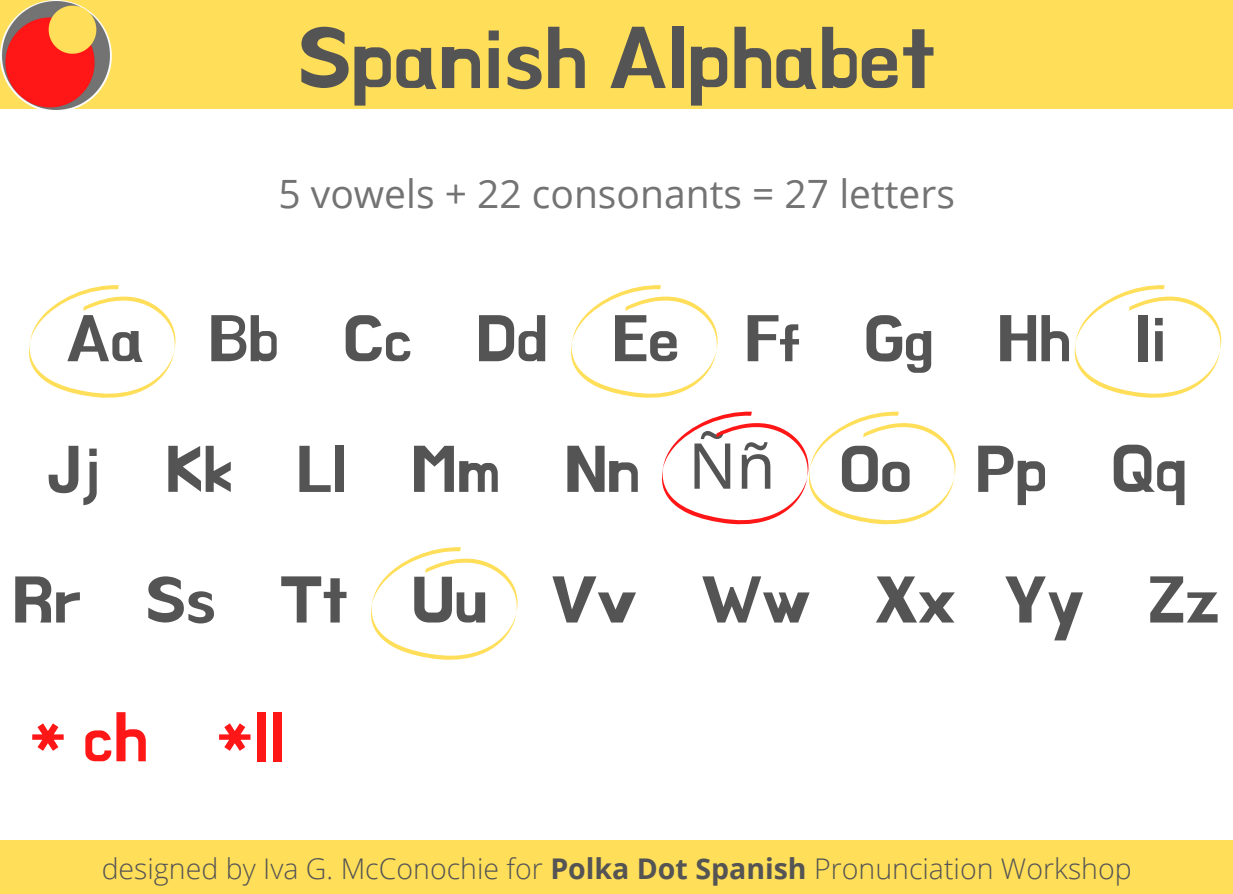
<style>
.page{position:relative;width:1233px;height:894px;background:#fff}
.page>*{position:absolute;margin:0;border:0;box-sizing:border-box;transform-origin:0 0}
.t1{font:84px "BMHANNA";color:#545454}
.t2{font:67.2px "BMHANNA";color:#ff1616}
.t3{font:63.3px "BMHANNA";color:#545454}
.t4{font:39px "Open Sans";color:#737373}
.t5{font:300 28.5px "Open Sans";color:#545454}
.s1{font-family:"Noto Sans"}
.s2{font-weight:700}
</style>
<div class="page">
<div style="left:0;top:840px;width:1233px;height:53px;background:#ffde59"></div>
<div style="left:0;top:0;width:1233px;height:109px;background:#ffde59"></div>
<img style="left:0;top:0;width:112px;height:112px;border-radius:50%">
<svg style="left:29px;top:285px;width:147px;height:113px"></svg>
<svg style="left:371px;top:547px;width:147px;height:113px"></svg>
<svg style="left:1074px;top:285px;width:147px;height:113px"></svg>
<svg style="left:571px;top:285px;width:147px;height:113px"></svg>
<svg style="left:661px;top:411px;width:294px;height:114px"></svg>
<p class="t1" style="left:298px;top:17px;width:638px">Spanish Alphabet</p>
<p class="t4" style="left:278px;top:166px;width:678px">5 vowels + 22 consonants = 27 letters</p>
<p class="t3" style="left:66px;top:307px;width:1102px">Aa Bb Cc Dd Ee Ff Gg Hh Ii</p>
<p class="t3" style="left:46px;top:438px;width:1142px">Jj Kk Ll Mm Nn <span class="s1">Ññ</span> Oo Pp Qq</p>
<p class="t3" style="left:13px;top:568px;width:1209px">Rr Ss Tt Uu Vv Ww Xx Yy Zz</p>
<p class="t2" style="left:30px;top:704px;width:258px">* ch *ll</p>
<p class="t5" style="left:102px;top:848px;width:1032px">designed by Iva G. McConochie for <span class="s2">Polka Dot Spanish</span> Pronunciation Workshop</p>
</div>
